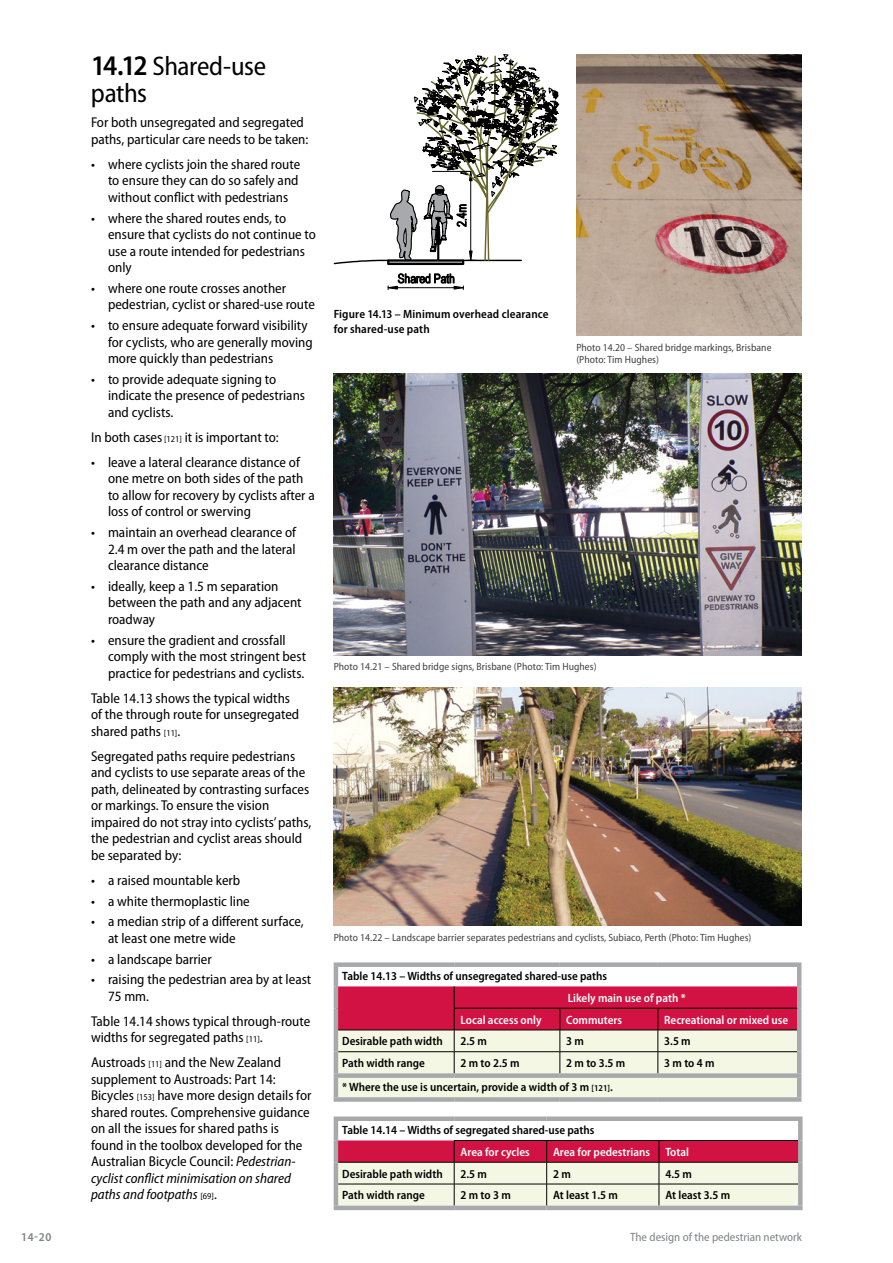
<style>
.page{position:relative;width:893px;height:1263px;background:#fff}
.page>*{position:absolute;margin:0;border:0;box-sizing:border-box;transform-origin:0 0}
.t1{font:semi-condensed 27px/27px "Myriad Pro";letter-spacing:-.015em;color:#000}
.t2{font:semi-condensed 14.25px/16.5px "Myriad Pro";color:#000}
.t3{font:600 semi-condensed 12px/15px "Myriad Pro";color:#000}
.t4{font:600 semi-condensed 12px "Myriad Pro";color:#fff}
.t5{font:semi-condensed 12px "Myriad Pro";color:#808285}
.t6{font:600 semi-condensed 12px "Myriad Pro";color:#808285}
.t7{font:semi-condensed 10.5px/12px "Myriad Pro";letter-spacing:.005em;color:#414142}
.s1{font-weight:600;font-size:28.5px}
.s2{font-size:9px}
.s3{font-style:italic}
</style>
<div class="page">
<svg style="left:333px;top:54px;width:227px;height:211px"></svg>
<hr style="left:432px;top:171px;width:37px;height:1px;background:#000">
<svg style="left:387px;top:273px;width:77px;height:17px"></svg>
<img style="left:576px;top:54px;width:226px;height:282px">
<img style="left:334px;top:373px;width:468px;height:282px">
<svg style="left:338px;top:986px;width:459px;height:111px;background:#e1959e"></svg>
<hr style="left:454px;top:1008px;width:106px;height:1px;background:#000">
<hr style="left:560px;top:1008px;width:98px;height:1px;background:#000">
<hr style="left:658px;top:1008px;width:139px;height:1px;background:#000">
<div style="left:334px;top:1073px;width:120px;height:5px;background:#a7a9ac"></div>
<div style="left:454px;top:1073px;width:106px;height:5px;background:#a7a9ac"></div>
<div style="left:560px;top:1073px;width:98px;height:5px;background:#a7a9ac"></div>
<div style="left:658px;top:1073px;width:143px;height:5px;background:#a7a9ac"></div>
<div style="left:334px;top:962px;width:120px;height:5px;background:#a7a9ac"></div>
<hr style="left:334px;top:967px;width:4px;height:19px;background:#a7a9ac">
<div style="left:454px;top:962px;width:106px;height:5px;background:#a7a9ac"></div>
<div style="left:560px;top:962px;width:98px;height:5px;background:#a7a9ac"></div>
<div style="left:658px;top:962px;width:143px;height:5px;background:#a7a9ac"></div>
<hr style="left:797px;top:967px;width:4px;height:19px;background:#a7a9ac">
<hr style="left:334px;top:986px;width:4px;height:22px;background:#a7a9ac">
<hr style="left:797px;top:986px;width:4px;height:22px;background:#a7a9ac">
<hr style="left:334px;top:1008px;width:4px;height:22px;background:#a7a9ac">
<hr style="left:797px;top:1008px;width:4px;height:22px;background:#a7a9ac">
<hr style="left:334px;top:1030px;width:4px;height:22px;background:#a7a9ac">
<hr style="left:797px;top:1030px;width:4px;height:22px;background:#a7a9ac">
<hr style="left:334px;top:1052px;width:4px;height:21px;background:#a7a9ac">
<hr style="left:797px;top:1052px;width:4px;height:21px;background:#a7a9ac">
<hr style="left:334px;top:1078px;width:4px;height:19px;background:#a7a9ac">
<hr style="left:797px;top:1078px;width:4px;height:19px;background:#a7a9ac">
<div style="left:334px;top:1097px;width:120px;height:5px;background:#a7a9ac"></div>
<div style="left:454px;top:1097px;width:106px;height:5px;background:#a7a9ac"></div>
<div style="left:560px;top:1097px;width:98px;height:5px;background:#a7a9ac"></div>
<div style="left:658px;top:1097px;width:143px;height:5px;background:#a7a9ac"></div>
<svg style="left:338px;top:1140px;width:460px;height:66px;background:#e0a4a8"></svg>
<hr style="left:454px;top:1140px;width:93px;height:1px;background:#000">
<hr style="left:547px;top:1140px;width:112px;height:1px;background:#000">
<hr style="left:659px;top:1140px;width:139px;height:1px;background:#000">
<hr style="left:334px;top:1206px;width:120px;height:4px;background:#a7a9ac">
<hr style="left:454px;top:1206px;width:93px;height:4px;background:#a7a9ac">
<hr style="left:547px;top:1206px;width:112px;height:4px;background:#a7a9ac">
<hr style="left:659px;top:1206px;width:143px;height:4px;background:#a7a9ac">
<div style="left:334px;top:1116px;width:120px;height:5px;background:#a7a9ac"></div>
<hr style="left:334px;top:1121px;width:4px;height:19px;background:#a7a9ac">
<div style="left:454px;top:1116px;width:93px;height:5px;background:#a7a9ac"></div>
<div style="left:547px;top:1116px;width:112px;height:5px;background:#a7a9ac"></div>
<div style="left:659px;top:1116px;width:143px;height:5px;background:#a7a9ac"></div>
<hr style="left:798px;top:1121px;width:4px;height:19px;background:#a7a9ac">
<hr style="left:334px;top:1140px;width:4px;height:22px;background:#a7a9ac">
<hr style="left:798px;top:1140px;width:4px;height:22px;background:#a7a9ac">
<hr style="left:334px;top:1162px;width:4px;height:22px;background:#a7a9ac">
<hr style="left:798px;top:1162px;width:4px;height:22px;background:#a7a9ac">
<hr style="left:334px;top:1184px;width:4px;height:22px;background:#a7a9ac">
<hr style="left:798px;top:1184px;width:4px;height:22px;background:#a7a9ac">
<img style="left:334px;top:687px;width:468px;height:238px">
<h1 class="t1" style="left:91px;top:53px;width:177px"><span class="s1">14.12</span> Shared-use paths</h1>
<p class="t2" style="left:91px;top:115px;width:219px">For both unsegregated and segregated paths, particular care needs to be taken:</p>
<p class="t2" style="left:108px;top:156px;width:194px;text-align:justify;text-indent:-17px">• where cyclists join the shared route to ensure they can do so safely and without conflict with pedestrians</p>
<p class="t2" style="left:108px;top:210px;width:209px;text-indent:-17px">• where the shared routes ends, to ensure that cyclists do not continue to use a route intended for pedestrians only</p>
<p class="t2" style="left:108px;top:280px;width:208px;text-indent:-17px">• where one route crosses another pedestrian, cyclist or shared-use route</p>
<p class="t2" style="left:108px;top:317px;width:206px;text-indent:-17px">• to ensure adequate forward visibility for cyclists, who are generally moving more quickly than pedestrians</p>
<p class="t2" style="left:108px;top:371px;width:199px;text-indent:-17px">• to provide adequate signing to indicate the presence of pedestrians and cyclists.</p>
<p class="t2" style="left:91px;top:429px;width:189px">In both cases <span class="s2">[121]</span> it is important to:</p>
<p class="t2" style="left:108px;top:454px;width:208px;text-indent:-17px">• leave a lateral clearance distance of one metre on both sides of the path to allow for recovery by cyclists after a loss of control or swerving</p>
<p class="t2" style="left:108px;top:524px;width:190px;text-align:justify;text-indent:-17px">• maintain an overhead clearance of 2.4 m over the path and the lateral clearance distance</p>
<p class="t2" style="left:108px;top:578px;width:195px;text-indent:-17px">• ideally, keep a 1.5 m separation between the path and any adjacent roadway</p>
<p class="t2" style="left:108px;top:632px;width:200px;text-indent:-17px">• ensure the gradient and crossfall comply with the most stringent best practice for pedestrians and cyclists.</p>
<p class="t2" style="left:91px;top:690px;width:210px">Table 14.13 shows the typical widths of the through route for unsegregated shared paths <span class="s2">[11]</span>.</p>
<p class="t2" style="left:91px;top:748px;width:222px">Segregated paths require pedestrians and cyclists to use separate areas of the path, delineated by contrasting surfaces or markings. To ensure the vision impaired do not stray into cyclists’ paths, the pedestrian and cyclist areas should be separated by:</p>
<p class="t2" style="left:91px;top:872px;width:151px">• a raised mountable kerb</p>
<p class="t2" style="left:91px;top:893px;width:160px">• a white thermoplastic line</p>
<p class="t2" style="left:108px;top:913px;width:197px;text-indent:-17px">• a median strip of a different surface, at least one metre wide</p>
<p class="t2" style="left:91px;top:951px;width:122px">• a landscape barrier</p>
<p class="t2" style="left:108px;top:971px;width:205px;text-indent:-17px">• raising the pedestrian area by at least<br>75 mm.</p>
<p class="t2" style="left:91px;top:1013px;width:221px">Table 14.14 shows typical through-route widths for segregated paths <span class="s2">[11]</span>.</p>
<p class="t2" style="left:91px;top:1054px;width:222px">Austroads <span class="s2">[11]</span> and the New Zealand supplement to Austroads: Part 14:<br>Bicycles <span class="s2">[153]</span> have more design details for shared routes. Comprehensive guidance on all the issues for shared paths is found in the toolbox developed for the Australian Bicycle Council: <span class="s3">Pedestrian&shy;cyclist conflict minimisation on shared paths and footpaths</span> <span class="s2">[69]</span>.</p>
<p class="t3" style="left:334px;top:307px;width:216px">Figure 14.13 – Minimum overhead clearance for shared-use path</p>
<p class="t7" style="left:576px;top:342px;width:197px">Photo 14.20 – Shared bridge markings, Brisbane (Photo: Tim Hughes)</p>
<p class="t7" style="left:334px;top:661px;width:264px">Photo 14.21 – Shared bridge signs, Brisbane (Photo: Tim Hughes)</p>
<p class="t7" style="left:334px;top:931px;width:419px">Photo 14.22 – Landscape barrier separates pedestrians and cyclists, Subiaco, Perth (Photo: Tim Hughes)</p>
<p class="t3" style="left:342px;top:969px;width:266px">Table 14.13 – Widths of unsegregated shared-use paths</p>
<p class="t4" style="left:568px;top:991px;width:119px">Likely main use of path *</p>
<p class="t4" style="left:461px;top:1013px;width:83px">Local access only</p>
<p class="t4" style="left:566px;top:1013px;width:57px">Commuters</p>
<p class="t4" style="left:664px;top:1013px;width:125px">Recreational or mixed use</p>
<p class="t3" style="left:342px;top:1034px;width:102px">Desirable path width</p>
<p class="t3" style="left:461px;top:1034px;width:28px">2.5 m</p>
<p class="t3" style="left:566px;top:1034px;width:19px">3 m</p>
<p class="t3" style="left:664px;top:1034px;width:28px">3.5 m</p>
<p class="t3" style="left:342px;top:1056px;width:84px">Path width range</p>
<p class="t3" style="left:461px;top:1056px;width:60px">2 m to 2.5 m</p>
<p class="t3" style="left:566px;top:1056px;width:60px">2 m to 3.5 m</p>
<p class="t3" style="left:664px;top:1056px;width:52px">3 m to 4 m</p>
<p class="t3" style="left:342px;top:1080px;width:272px">* Where the use is uncertain, provide a width of 3 m <span class="s2">[121]</span>.</p>
<p class="t3" style="left:342px;top:1123px;width:254px">Table 14.14 – Widths of segregated shared-use paths</p>
<p class="t4" style="left:461px;top:1145px;width:71px">Area for cycles</p>
<p class="t4" style="left:553px;top:1145px;width:98px">Area for pedestrians</p>
<p class="t4" style="left:665px;top:1145px;width:25px">Total</p>
<p class="t3" style="left:342px;top:1166px;width:102px">Desirable path width</p>
<p class="t3" style="left:461px;top:1166px;width:28px">2.5 m</p>
<p class="t3" style="left:553px;top:1166px;width:19px">2 m</p>
<p class="t3" style="left:665px;top:1166px;width:28px">4.5 m</p>
<p class="t3" style="left:342px;top:1188px;width:84px">Path width range</p>
<p class="t3" style="left:461px;top:1188px;width:52px">2 m to 3 m</p>
<p class="t3" style="left:553px;top:1188px;width:66px">At least 1.5 m</p>
<p class="t3" style="left:665px;top:1188px;width:66px">At least 3.5 m</p>
<p class="t6" style="left:21px;top:1230px;width:14px">20</p>
<p class="t5" style="left:630px;top:1230px;width:173px">The design of the pedestrian network</p>
<p class="t6" style="left:21px;top:1230px;width:32px">14-20</p>
</div>
